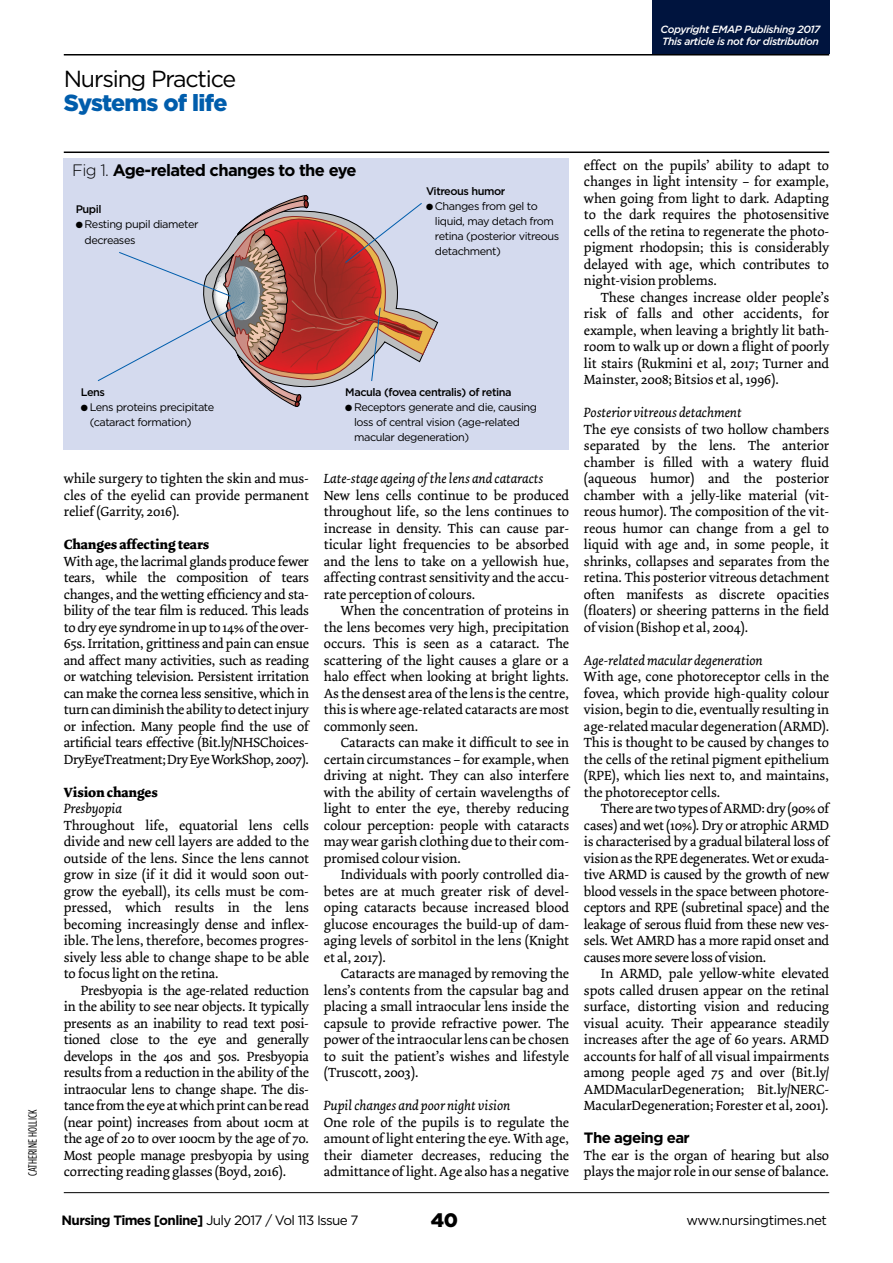
<style>
.page{position:relative;width:893px;height:1263px;background:#fff}
.page>*{position:absolute;margin:0;border:0;box-sizing:border-box;transform-origin:0 0}
.t1{font:23.25px "Gotham";letter-spacing:-.05em;color:#000}
.t2{font:900 23.25px "Gotham";letter-spacing:-.035em;color:#005dac}
.t3{font:900 19.5px "Gotham";color:#000}
.t4{font:700 16.5px "Gotham";letter-spacing:-.04em;color:#000}
.t5{font:700 15px "Gotham";letter-spacing:-.04em;color:#000}
.t6{font:13.95px/16.5px "Dolly";letter-spacing:-.005em;color:#000;text-align:justify}
.t7{font:italic 13.95px "Dolly";letter-spacing:-.005em;color:#000}
.t8{font:700 13.95px "Dolly";letter-spacing:-.005em;color:#000}
.t9{font:13.5px "Gotham";letter-spacing:-.04em;color:#000}
.t10{font:12px "Gotham Condensed";color:#000}
.t11{font:10.95px/15px "Gotham";letter-spacing:-.04em;color:#000}
.t12{font:500 10.95px "Gotham";letter-spacing:-.04em;color:#000}
.t13{font:italic 500 10.5px/12.8px "Gotham";letter-spacing:-.04em;color:#fff}
.s1{font-weight:300}
.s2{font-weight:700}
</style>
<div class="page">
<div style="left:652px;top:0;width:177px;height:54px;background:#00143e"></div>
<hr style="left:64px;top:152px;width:765px;height:1px;background:#000">
<hr style="left:64px;top:54px;width:765px;height:2px;background:#000">
<hr style="left:64px;top:1192px;width:765px;height:1px;background:#000">
<div style="left:64px;top:158px;width:505px;height:292px;background:#d4daee"></div>
<svg style="left:97px;top:195px;width:341px;height:212px"></svg>
<p class="t10" style="left:26px;top:1176px;width:68px;rotate:-90deg">catherine hollick</p>
<h1 class="t1" style="left:64px;top:64px;width:174px">Nursing Practice</h1>
<h1 class="t2" style="left:64px;top:87px;width:165px">Systems of life</h1>
<p class="t13" style="left:661px;top:23px;width:161px">Copyright EMAP Publishing 2017<br>This article is not for distribution</p>
<p class="t4" style="left:72px;top:159px;width:286px"><span class="s1">Fig 1.</span> Age-related changes to the eye</p>
<p class="t12" style="left:76px;top:202px;width:27px">Pupil</p>
<p class="t11" style="left:85px;top:216px;width:115px;line-height:16.5px;text-indent:-9px">● Resting pupil diameter decreases</p>
<p class="t12" style="left:426px;top:184px;width:81px">Vitreous humor</p>
<p class="t11" style="left:435px;top:199px;width:126px;text-indent:-9px">● Changes from gel to liquid, may detach from retina (posterior vitreous detachment)</p>
<p class="t12" style="left:81px;top:385px;width:26px">Lens</p>
<p class="t11" style="left:90px;top:399px;width:126px;text-indent:-9px">● Lens proteins precipitate (cataract formation)</p>
<p class="t6" style="left:64px;top:470px;width:247px">while surgery to tighten the skin and mus&shy;cles of the eyelid can provide permanent relief (Garrity, 2016).</p>
<p class="t8" style="left:64px;top:536px;width:147px">Changes affecting tears</p>
<p class="t6" style="left:64px;top:553px;width:247px">With age, the lacrimal glands produce fewer tears, while the composition of tears changes, and the wetting efficiency and sta&shy;bility of the tear film is reduced. This leads to dry eye syndrome in up to 14% of the over-65s. Irritation, grittiness and pain can ensue and affect many activities, such as reading or watching television. Persistent irritation can make the cornea less sensitive, which in turn can diminish the ability to detect injury or infection. Many people find the use of artificial tears effective (Bit.ly/NHSChoices-DryEyeTreatment; Dry Eye WorkShop, 2007).</p>
<p class="t8" style="left:64px;top:783px;width:96px">Vision changes</p>
<p class="t7" style="left:64px;top:800px;width:60px">Presbyopia</p>
<p class="t6" style="left:64px;top:817px;width:247px">Throughout life, equatorial lens cells divide and new cell layers are added to the outside of the lens. Since the lens cannot grow in size (if it did it would soon out&shy;grow the eyeball), its cells must be com&shy;pressed, which results in the lens becoming increasingly dense and inflex&shy;ible. The lens, therefore, becomes progres&shy;sively less able to change shape to be able to focus light on the retina.</p>
<p class="t6" style="left:64px;top:982px;width:247px;text-indent:17px">Presbyopia is the age-related reduction in the ability to see near objects. It typically presents as an inability to read text posi&shy;tioned close to the eye and generally develops in the 40s and 50s. Presbyopia results from a reduction in the ability of the intraocular lens to change shape. The dis&shy;tance from the eye at which print can be read (near point) increases from about 10cm at the age of 20 to over 100cm by the age of 70.<br>Most people manage presbyopia by using correcting reading glasses (Boyd, 2016).</p>
<p class="t12" style="left:345px;top:385px;width:168px">Macula (fovea centralis) of retina</p>
<p class="t11" style="left:354px;top:399px;width:185px;text-indent:-9px">● Receptors generate and die, causing loss of central vision (age-related macular degeneration)</p>
<p class="t7" style="left:324px;top:470px;width:221px">Late-stage ageing of the lens and cataracts</p>
<p class="t6" style="left:324px;top:487px;width:247px">New lens cells continue to be produced throughout life, so the lens continues to increase in density. This can cause par&shy;ticular light frequencies to be absorbed and the lens to take on a yellowish hue, affecting contrast sensitivity and the accu&shy;rate perception of colours.</p>
<p class="t6" style="left:324px;top:602px;width:247px;text-indent:17px">When the concentration of proteins in the lens becomes very high, precipitation occurs. This is seen as a cataract. The scattering of the light causes a glare or a halo effect when looking at bright lights.<br>As the densest area of the lens is the centre, this is where age-related cataracts are most commonly seen.</p>
<p class="t6" style="left:324px;top:734px;width:247px;text-indent:17px">Cataracts can make it difficult to see in certain circumstances – for example, when driving at night. They can also interfere with the ability of certain wavelengths of light to enter the eye, thereby reducing colour perception: people with cataracts may wear garish clothing due to their com&shy;promised colour vision.</p>
<p class="t6" style="left:324px;top:866px;width:247px;text-indent:17px">Individuals with poorly controlled dia&shy;betes are at much greater risk of devel&shy;oping cataracts because increased blood glucose encourages the build-up of dam&shy;aging levels of sorbitol in the lens (Knight et al, 2017).</p>
<p class="t6" style="left:324px;top:965px;width:247px;text-indent:17px">Cataracts are managed by removing the lens’s contents from the capsular bag and placing a small intraocular lens inside the capsule to provide refractive power. The power of the intraocular lens can be chosen to suit the patient’s wishes and lifestyle (Truscott, 2003).</p>
<p class="t7" style="left:324px;top:1097px;width:188px">Pupil changes and poor night vision</p>
<p class="t6" style="left:324px;top:1114px;width:247px">One role of the pupils is to regulate the amount of light entering the eye. With age, their diameter decreases, reducing the admittance of light. Age also has a negative</p>
<p class="t6" style="left:584px;top:157px;width:247px">effect on the pupils’ ability to adapt to changes in light intensity – for example, when going from light to dark. Adapting to the dark requires the photosensitive cells of the retina to regenerate the photo&shy;pigment rhodopsin; this is considerably delayed with age, which contributes to night-vision problems.</p>
<p class="t6" style="left:584px;top:289px;width:247px;text-indent:17px">These changes increase older people’s risk of falls and other accidents, for example, when leaving a brightly lit bath&shy;room to walk up or down a flight of poorly lit stairs (Rukmini et al, 2017; Turner and Mainster, 2008; Bitsios et al, 1996).</p>
<p class="t7" style="left:584px;top:404px;width:159px">Posterior vitreous detachment</p>
<p class="t6" style="left:584px;top:421px;width:247px">The eye consists of two hollow chambers separated by the lens. The anterior chamber is filled with a watery fluid (aqueous humor) and the posterior chamber with a jelly-like material (vit&shy;reous humor). The composition of the vit&shy;reous humor can change from a gel to liquid with age and, in some people, it shrinks, collapses and separates from the retina. This posterior vitreous detachment often manifests as discrete opacities (floaters) or sheering patterns in the field of vision (Bishop et al, 2004).</p>
<p class="t7" style="left:584px;top:652px;width:180px">Age-related macular degeneration</p>
<p class="t6" style="left:584px;top:668px;width:247px">With age, cone photoreceptor cells in the fovea, which provide high-quality colour vision, begin to die, eventually resulting in age-related macular degeneration (ARMD).<br>This is thought to be caused by changes to the cells of the retinal pigment epithelium (RPE), which lies next to, and maintains, the photoreceptor cells.</p>
<p class="t6" style="left:584px;top:800px;width:247px;text-indent:17px">There are two types of ARMD: dry (90% of cases) and wet (10%). Dry or atrophic ARMD is characterised by a gradual bilateral loss of vision as the RPE degenerates. Wet or exuda&shy;tive ARMD is caused by the growth of new blood vessels in the space between photore&shy;ceptors and RPE (subretinal space) and the leakage of serous fluid from these new ves&shy;sels. Wet AMRD has a more rapid onset and causes more severe loss of vision.</p>
<p class="t6" style="left:584px;top:965px;width:247px;text-indent:17px">In ARMD, pale yellow-white elevated spots called drusen appear on the retinal surface, distorting vision and reducing visual acuity. Their appearance steadily increases after the age of 60 years. ARMD accounts for half of all visual impairments among people aged 75 and over (Bit.ly/ AMDMacularDegeneration; Bit.ly/NERC-MacularDegeneration; Forester et al, 2001).</p>
<p class="t5" style="left:584px;top:1128px;width:107px">The ageing ear</p>
<p class="t6" style="left:584px;top:1147px;width:247px">The ear is the organ of hearing but also plays the major role in our sense of balance.</p>
<p class="t9" style="left:62px;top:1211px;width:298px"><span class="s2">Nursing Times [online]</span> July 2017 / Vol 113 Issue 7</p>
<h2 class="t3" style="left:431px;top:1207px;width:29px">40</h2>
<p class="t9" style="left:686px;top:1211px;width:142px">www.nursingtimes.net</p>
</div>
